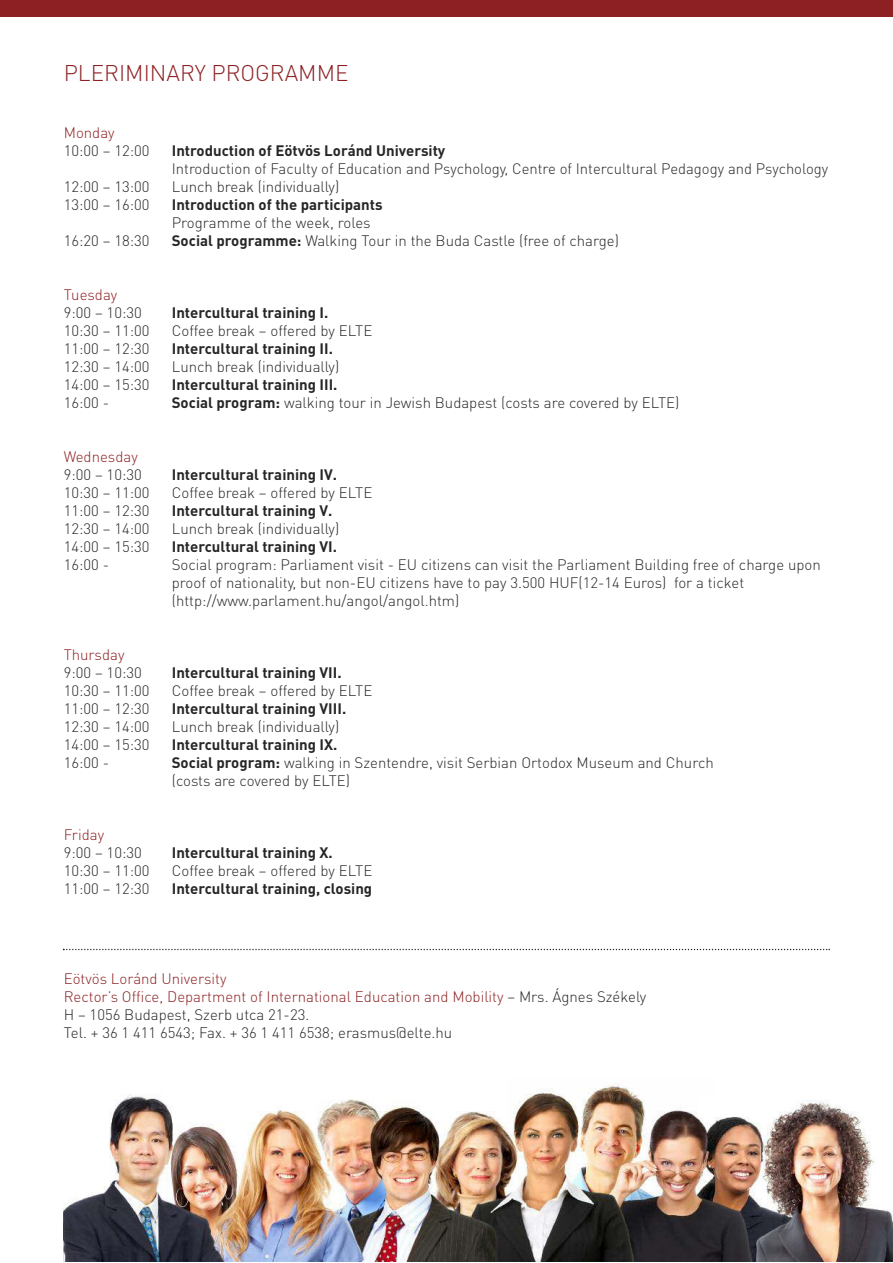
<style>
.page{position:relative;width:893px;height:1263px;background:#fff}
.page>*{position:absolute;margin:0;border:0;box-sizing:border-box;transform-origin:0 0}
.t1{font:300 22.5px "DIN Pro";color:#8d2023}
.t2{font:300 15px/18px "DIN Pro";color:#272627}
.t3{font:700 15px "DIN Pro";color:#272627}
.t4{font:300 15px "DIN Pro";color:#8d2023}
.s1{font-weight:700}
.s2{color:#8d2023}
</style>
<div class="page">
<div style="left:0;top:0;width:892px;height:17px;background:#8d2023"></div>
<img style="left:64px;top:1083px;width:829px;height:179px">
<svg style="left:63px;top:949px;width:767px;height:1px"></svg>
<h1 class="t1" style="left:64px;top:65px;width:286px">PLERIMINARY PROGRAMME</h1>
<p class="t4" style="left:64px;top:128px;width:52px">Monday</p>
<p class="t2" style="left:64px;top:144px;width:87px">10:00 – 12:00</p>
<p class="t3" style="left:172px;top:146px;width:275px">Introduction of Eötvös Loránd University</p>
<p class="t2" style="left:172px;top:162px;width:658px">Introduction of Faculty of Education and Psychology, Centre of Intercultural Pedagogy and Psychology</p>
<p class="t2" style="left:64px;top:180px;width:87px">12:00 – 13:00</p>
<p class="t2" style="left:172px;top:180px;width:169px">Lunch break (individually)</p>
<p class="t2" style="left:64px;top:198px;width:87px">13:00 – 16:00</p>
<p class="t3" style="left:172px;top:200px;width:212px">Introduction of the participants</p>
<p class="t2" style="left:172px;top:216px;width:200px">Programme of the week, roles</p>
<p class="t2" style="left:64px;top:234px;width:87px">16:20 – 18:30</p>
<p class="t2" style="left:172px;top:234px;width:449px"><span class="s1">Social programme:</span> Walking Tour in the Buda Castle (free of charge)</p>
<p class="t4" style="left:64px;top:290px;width:55px">Tuesday</p>
<p class="t2" style="left:64px;top:306px;width:80px">9:00 – 10:30</p>
<p class="t3" style="left:172px;top:308px;width:158px">Intercultural training I.</p>
<p class="t2" style="left:64px;top:324px;width:87px">10:30 – 11:00</p>
<p class="t2" style="left:172px;top:324px;width:202px">Coffee break – offered by ELTE</p>
<p class="t2" style="left:64px;top:342px;width:87px">11:00 – 12:30</p>
<p class="t3" style="left:172px;top:344px;width:163px">Intercultural training II.</p>
<p class="t2" style="left:64px;top:360px;width:87px">12:30 – 14:00</p>
<p class="t2" style="left:172px;top:360px;width:169px">Lunch break (individually)</p>
<p class="t2" style="left:64px;top:378px;width:87px">14:00 – 15:30</p>
<p class="t3" style="left:172px;top:380px;width:167px">Intercultural training III.</p>
<p class="t2" style="left:64px;top:396px;width:47px">16:00 -</p>
<p class="t2" style="left:172px;top:396px;width:509px"><span class="s1">Social program:</span> walking tour in Jewish Budapest (costs are covered by ELTE)</p>
<p class="t4" style="left:64px;top:452px;width:76px">Wednesday</p>
<p class="t2" style="left:64px;top:468px;width:80px">9:00 – 10:30</p>
<p class="t3" style="left:172px;top:470px;width:167px">Intercultural training IV.</p>
<p class="t2" style="left:64px;top:486px;width:87px">10:30 – 11:00</p>
<p class="t2" style="left:172px;top:486px;width:202px">Coffee break – offered by ELTE</p>
<p class="t2" style="left:64px;top:504px;width:87px">11:00 – 12:30</p>
<p class="t3" style="left:172px;top:506px;width:162px">Intercultural training V.</p>
<p class="t2" style="left:64px;top:522px;width:87px">12:30 – 14:00</p>
<p class="t2" style="left:172px;top:522px;width:169px">Lunch break (individually)</p>
<p class="t2" style="left:64px;top:540px;width:87px">14:00 – 15:30</p>
<p class="t3" style="left:172px;top:542px;width:167px">Intercultural training VI.</p>
<p class="t2" style="left:64px;top:558px;width:47px">16:00 -</p>
<p class="t2" style="left:172px;top:558px;width:650px">Social program: Parliament visit - EU citizens can visit the Parliament Building free of charge upon proof of nationality, but non-EU citizens have to pay 3.500 HUF(12-14 Euros) for a ticket (http://www.parlament.hu/angol/angol.htm)</p>
<p class="t4" style="left:64px;top:650px;width:62px">Thursday</p>
<p class="t2" style="left:64px;top:666px;width:80px">9:00 – 10:30</p>
<p class="t3" style="left:172px;top:668px;width:171px">Intercultural training VII.</p>
<p class="t2" style="left:64px;top:684px;width:87px">10:30 – 11:00</p>
<p class="t2" style="left:172px;top:684px;width:202px">Coffee break – offered by ELTE</p>
<p class="t2" style="left:64px;top:702px;width:87px">11:00 – 12:30</p>
<p class="t3" style="left:172px;top:704px;width:176px">Intercultural training VIII.</p>
<p class="t2" style="left:64px;top:720px;width:87px">12:30 – 14:00</p>
<p class="t2" style="left:172px;top:720px;width:169px">Lunch break (individually)</p>
<p class="t2" style="left:64px;top:738px;width:87px">14:00 – 15:30</p>
<p class="t3" style="left:172px;top:740px;width:167px">Intercultural training IX.</p>
<p class="t2" style="left:64px;top:756px;width:47px">16:00 -</p>
<p class="t2" style="left:172px;top:756px;width:543px"><span class="s1">Social program:</span> walking in Szentendre, visit Serbian Ortodox Museum and Church (costs are covered by ELTE)</p>
<p class="t4" style="left:64px;top:830px;width:42px">Friday</p>
<p class="t2" style="left:64px;top:846px;width:80px">9:00 – 10:30</p>
<p class="t3" style="left:172px;top:848px;width:163px">Intercultural training X.</p>
<p class="t2" style="left:64px;top:864px;width:87px">10:30 – 11:00</p>
<p class="t2" style="left:172px;top:864px;width:202px">Coffee break – offered by ELTE</p>
<p class="t2" style="left:64px;top:882px;width:87px">11:00 – 12:30</p>
<p class="t3" style="left:172px;top:884px;width:202px">Intercultural training, closing</p>
<p class="t2" style="left:64px;top:972px;width:584px"><span class="s2">Eötvös Loránd University<br>Rector’s Office, Department of International Education and Mobility</span> – Mrs. Ágnes Székely H – 1056 Budapest, Szerb utca 21-23.<br>Tel. + 36 1 411 6543; Fax. + 36 1 411 6538; erasmus@elte.hu</p>
</div>
